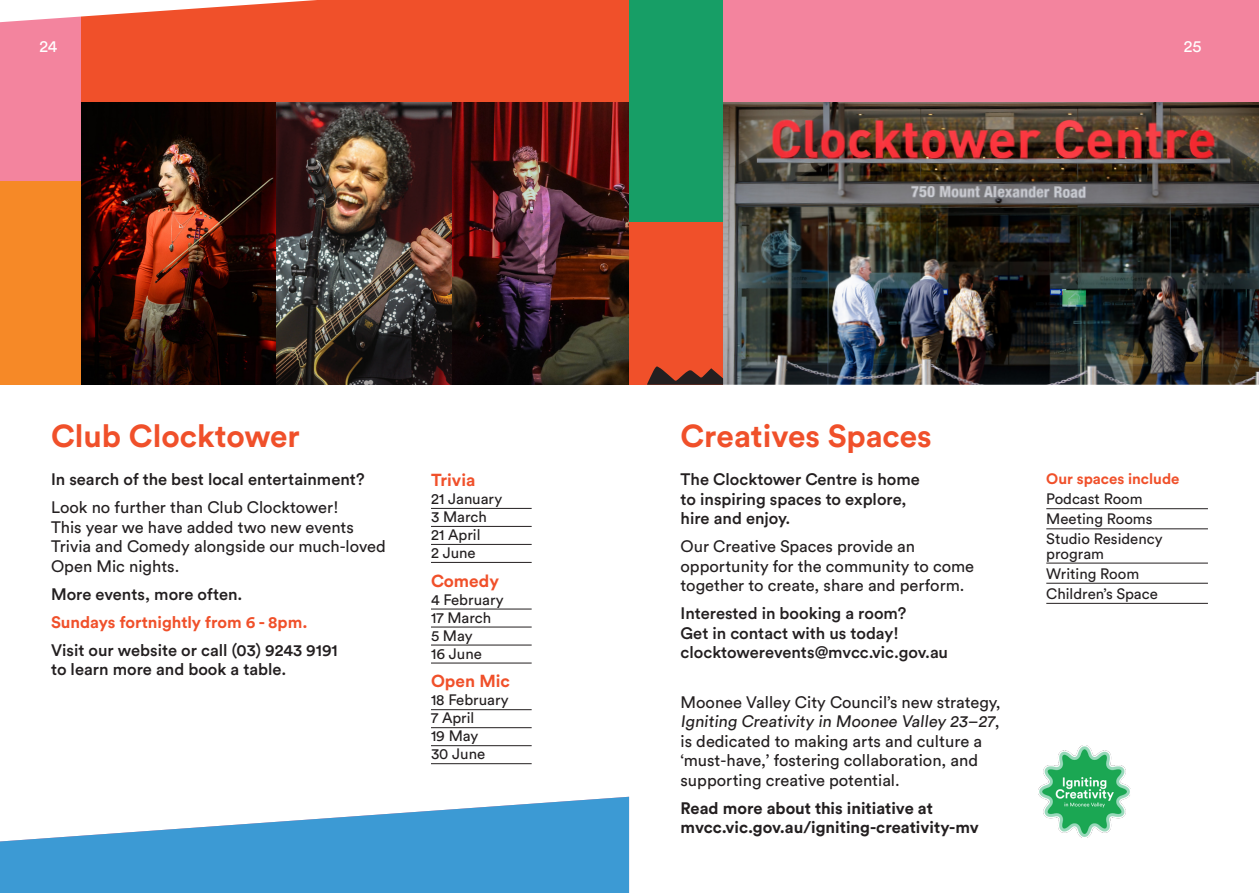
<style>
.page{position:relative;width:1259px;height:893px;background:#fff}
.page>*{position:absolute;margin:0;border:0;box-sizing:border-box;transform-origin:0 0}
._9__Heading_2{font:700 31.5px "Circular Std";color:#f0502a}
.Performer_Name_10pt{font:700 17.25px "Circular Std";color:#f0502a}
._4__Body_copy{font:16.5px/19.5px "Circular Std";color:#231f20}
._4__Body_copy-2{font:500 16.5px/19.5px "Circular Std";color:#231f20}
._3__Intro_deck{font:500 16.5px/19.5px "Circular Std";color:#231f20}
._4__Body_copy-3{font:700 16.5px/19.5px "Circular Std";color:#231f20}
._4__Body_copy-4{font:700 16.5px "Circular Std";color:#f0502a}
.t1{font:16.5px "Circular Std";color:#fff}
.Performer_Name_10pt-2{font:15px/15px "Circular Std";color:#231f20}
.Performer_Name_10pt-3{font:700 15px "Circular Std";color:#f0502a}
</style>
<div class="page">
<img style="left:275px;top:102px;width:177px;height:283px">
<img style="left:452px;top:102px;width:177px;height:283px">
<img style="left:723px;top:102px;width:536px;height:283px">
<div style="left:629px;top:220px;width:94px;height:165px;background:#f0502a"></div>
<svg style="left:647px;top:366px;width:76px;height:19px"></svg>
<img style="left:81px;top:102px;width:194px;height:283px">
<div style="left:57px;top:0;width:572px;height:102px;background:#f0502a"></div>
<svg style="left:0;top:797px;width:629px;height:96px;fill:#3c9ad4"></svg>
<hr style="left:431px;top:508px;width:100px;height:1px;background:#231f20">
<hr style="left:431px;top:526px;width:100px;height:1px;background:#231f20">
<hr style="left:431px;top:544px;width:100px;height:1px;background:#231f20">
<hr style="left:431px;top:562px;width:100px;height:1px;background:#231f20">
<hr style="left:431px;top:609px;width:100px;height:1px;background:#231f20">
<hr style="left:431px;top:627px;width:100px;height:1px;background:#231f20">
<hr style="left:431px;top:645px;width:100px;height:1px;background:#231f20">
<hr style="left:431px;top:663px;width:100px;height:1px;background:#231f20">
<hr style="left:431px;top:709px;width:100px;height:1px;background:#231f20">
<hr style="left:431px;top:727px;width:100px;height:1px;background:#231f20">
<hr style="left:431px;top:745px;width:100px;height:1px;background:#231f20">
<hr style="left:431px;top:763px;width:100px;height:1px;background:#231f20">
<div style="left:699px;top:0;width:560px;height:102px;background:#f3849e"></div>
<div style="left:629px;top:0;width:94px;height:222px;background:#179e66"></div>
<hr style="left:1046px;top:508px;width:162px;height:1px;background:#231f20">
<hr style="left:1046px;top:529px;width:162px;height:1px;background:#231f20">
<hr style="left:1046px;top:563px;width:162px;height:1px;background:#231f20">
<hr style="left:1046px;top:583px;width:162px;height:1px;background:#231f20">
<hr style="left:1046px;top:603px;width:162px;height:1px;background:#231f20">
<div style="left:0;top:181px;width:81px;height:204px;background:#f68927"></div>
<div style="left:0;top:3px;width:81px;height:178px;background:#f3849e"></div>
<svg style="left:0;top:0;width:317px;height:22px"></svg>
<img style="left:1038px;top:746px;width:92px;height:92px">
<p class="t1" style="left:39px;top:36px;width:19px">24</p>
<p class="t1" style="left:1183px;top:36px;width:19px">25</p>
<p class="_9__Heading_2" style="left:51px;top:415px;width:250px">Club Clocktower</p>
<p class="_9__Heading_2" style="left:680px;top:415px;width:253px">Creatives Spaces</p>
<p class="_3__Intro_deck" style="left:51px;top:469px;width:315px">In search of the best local entertainment?</p>
<p class="_4__Body_copy" style="left:51px;top:498px;width:336px">Look no further than Club Clocktower!<br>This year we have added two new events Trivia and Comedy alongside our much-loved Open Mic nights.</p>
<p class="_4__Body_copy-2" style="left:51px;top:584px;width:193px">More events, more often.</p>
<p class="_4__Body_copy-4" style="left:51px;top:611px;width:258px">Sundays fortnightly from 6 - 8pm.</p>
<p class="_4__Body_copy-2" style="left:51px;top:640px;width:288px">Visit our website or call (03) 9243 9191 to learn more and book a table.</p>
<p class="Performer_Name_10pt" style="left:431px;top:469px;width:46px">Trivia</p>
<p class="Performer_Name_10pt-2" style="left:431px;top:491px;width:73px">21 January</p>
<p class="Performer_Name_10pt-2" style="left:431px;top:509px;width:57px">3 March</p>
<p class="Performer_Name_10pt-2" style="left:431px;top:527px;width:51px">21 April</p>
<p class="Performer_Name_10pt-2" style="left:431px;top:545px;width:46px">2 June</p>
<p class="Performer_Name_10pt" style="left:431px;top:569px;width:70px">Comedy</p>
<p class="Performer_Name_10pt-2" style="left:431px;top:592px;width:74px">4 February</p>
<p class="Performer_Name_10pt-2" style="left:431px;top:610px;width:62px">17 March</p>
<p class="Performer_Name_10pt-2" style="left:431px;top:628px;width:43px">5 May</p>
<p class="Performer_Name_10pt-2" style="left:431px;top:646px;width:52px">16 June</p>
<p class="Performer_Name_10pt" style="left:431px;top:670px;width:81px">Open Mic</p>
<p class="Performer_Name_10pt-2" style="left:431px;top:692px;width:79px">18 February</p>
<p class="Performer_Name_10pt-2" style="left:431px;top:710px;width:45px">7 April</p>
<p class="Performer_Name_10pt-2" style="left:431px;top:728px;width:49px">19 May</p>
<p class="Performer_Name_10pt-2" style="left:431px;top:746px;width:56px">30 June</p>
<p class="_3__Intro_deck" style="left:680px;top:469px;width:241px">The Clocktower Centre is home to inspiring spaces to explore, hire and enjoy.</p>
<p class="_4__Body_copy" style="left:680px;top:537px;width:295px">Our Creative Spaces provide an opportunity for the community to come together to create, share and perform.</p>
<p class="_4__Body_copy-2" style="left:680px;top:603px;width:269px">Interested in booking a room?<br>Get in contact with us today! clocktowerevents@mvcc.vic.gov.au</p>
<p class="_4__Body_copy" style="left:680px;top:692px;width:321px">Moonee Valley City Council’s new strategy, Igniting Creativity in Moonee Valley 23–27, is dedicated to making arts and culture a ‘must-have,’ fostering collaboration, and supporting creative potential.</p>
<p class="_4__Body_copy-3" style="left:680px;top:798px;width:300px">Read more about this initiative at mvcc.vic.gov.au/igniting-creativity-mv</p>
<p class="Performer_Name_10pt-3" style="left:1046px;top:469px;width:135px">Our spaces include</p>
<p class="Performer_Name_10pt-2" style="left:1046px;top:491px;width:98px">Podcast Room</p>
<p class="Performer_Name_10pt-2" style="left:1046px;top:511px;width:108px">Meeting Rooms</p>
<p class="Performer_Name_10pt-2" style="left:1046px;top:531px;width:118px">Studio Residency program</p>
<p class="Performer_Name_10pt-2" style="left:1046px;top:566px;width:94px">Writing Room</p>
<p class="Performer_Name_10pt-2" style="left:1046px;top:586px;width:113px">Children’s Space</p>
</div>
